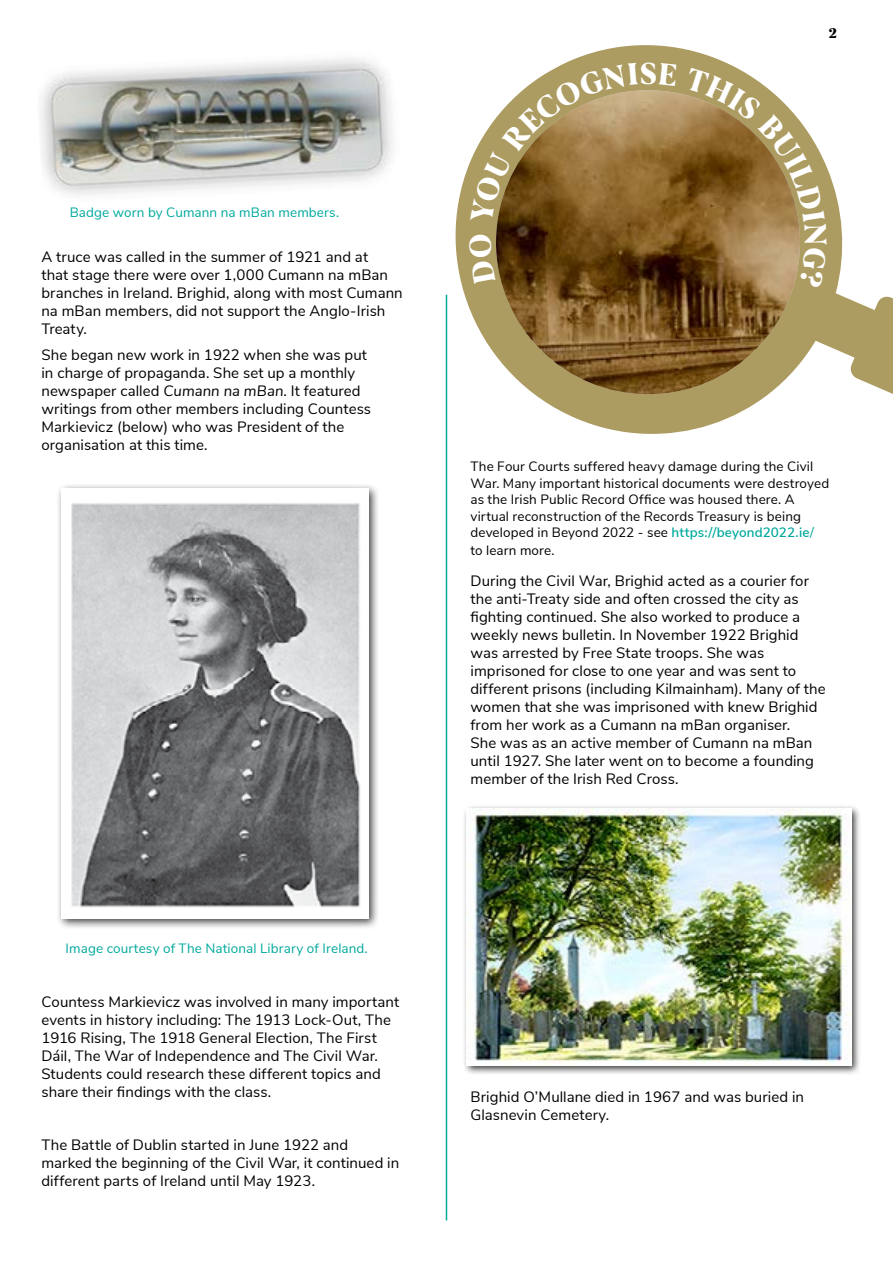
<style>
.page{position:relative;width:893px;height:1263px;background:#fff}
.page>*{position:absolute;margin:0;border:0;box-sizing:border-box;transform-origin:0 0}
.t1{font:15px/18px "Nunito Sans";letter-spacing:.005em;color:#000}
.t2{font:700 15px "Begum";color:#000}
.t3{font:13.5px/16.5px "Nunito Sans";letter-spacing:.01em;color:#000}
.t4{font:13.5px "Nunito Sans";letter-spacing:.01em;color:#00a99d}
.s1{font-style:italic}
.s2{font-weight:600;color:#00a99d}
.s3{color:#00a99d}
</style>
<div class="page">
<img style="left:40px;top:58px;width:323px;height:137px">
<hr style="left:446px;top:295px;width:1px;height:925px;background:#00a99d">
<div style="left:462px;top:804px;width:399px;height:270px;background:#000;opacity:.75"></div>
<img style="left:466px;top:808px;width:385px;height:257px">
<svg style="left:363px;top:45px;width:530px;height:654px"></svg>
<svg style="left:501px;top:283px;width:309px;height:120px"></svg>
<img style="left:496px;top:90px;width:304px;height:304px;border-radius:152px">
<div style="left:57px;top:484px;width:322px;height:445px;background:#000;opacity:.75"></div>
<img style="left:62px;top:489px;width:307px;height:430px">
<svg style="left:469px;top:234px;width:26px;height:49px"></svg>
<svg style="left:470px;top:62px;width:207px;height:162px;background:#a78e5d"></svg>
<svg style="left:685px;top:68px;width:142px;height:220px;background:#a58b5b"></svg>
<p class="t4" style="left:70px;top:202px;width:271px">Badge worn by Cumann na mBan members.</p>
<p class="t1" style="left:41px;top:247px;width:363px">A truce was called in the summer of 1921 and at<br>that stage there were over 1,000 Cumann na mBan branches in Ireland. Brighid, along with most Cumann na mBan members, did not support the Anglo-Irish Treaty.</p>
<p class="t1" style="left:41px;top:345px;width:331px">She began new work in 1922 when she was put in charge of propaganda. She set up a monthly newspaper called <span class="s1">Cumann na mBan</span>. It featured writings from other members including Countess Markievicz (below) who was President of the organisation at this time.</p>
<p class="t4" style="left:66px;top:939px;width:304px">Image courtesy of The National Library of Ireland.</p>
<p class="t1" style="left:41px;top:992px;width:359px">Countess Markievicz was involved in many important events in history including: The 1913 Lock-Out, The 1916 Rising, The 1918 General Election, The First Dáil, The War of Independence and The Civil War.<br>Students could research these different topics and share their findings with the class.</p>
<p class="t1" style="left:41px;top:1135px;width:359px">The Battle of Dublin started in June 1922 and marked the beginning of the Civil War, it continued in different parts of Ireland until May 1923.</p>
<p class="t2" style="left:829px;top:23px;width:10px">2</p>
<p class="t3" style="left:470px;top:457px;width:360px">The Four Courts suffered heavy damage during the Civil War. Many important historical documents were destroyed as the Irish Public Record Office was housed there. A virtual reconstruction of the Records Treasury is being developed in Beyond 2022 - see <span class="s2">https://beyond2022.ie</span><span class="s3">/</span></p>
<p class="t3" style="left:470px;top:541px;width:86px">to learn more.</p>
<p class="t1" style="left:470px;top:571px;width:357px">During the Civil War, Brighid acted as a courier for the anti-Treaty side and often crossed the city as fighting continued. She also worked to produce a weekly news bulletin. In November 1922 Brighid was arrested by Free State troops. She was imprisoned for close to one year and was sent to different prisons (including Kilmainham). Many of the women that she was imprisoned with knew Brighid from her work as a Cumann na mBan organiser.<br>She was as an active member of Cumann na mBan until 1927. She later went on to become a founding member of the Irish Red Cross.</p>
<p class="t1" style="left:470px;top:1087px;width:335px">Brighid O’Mullane died in 1967 and was buried in<br>Glasnevin Cemetery.</p>
</div>
